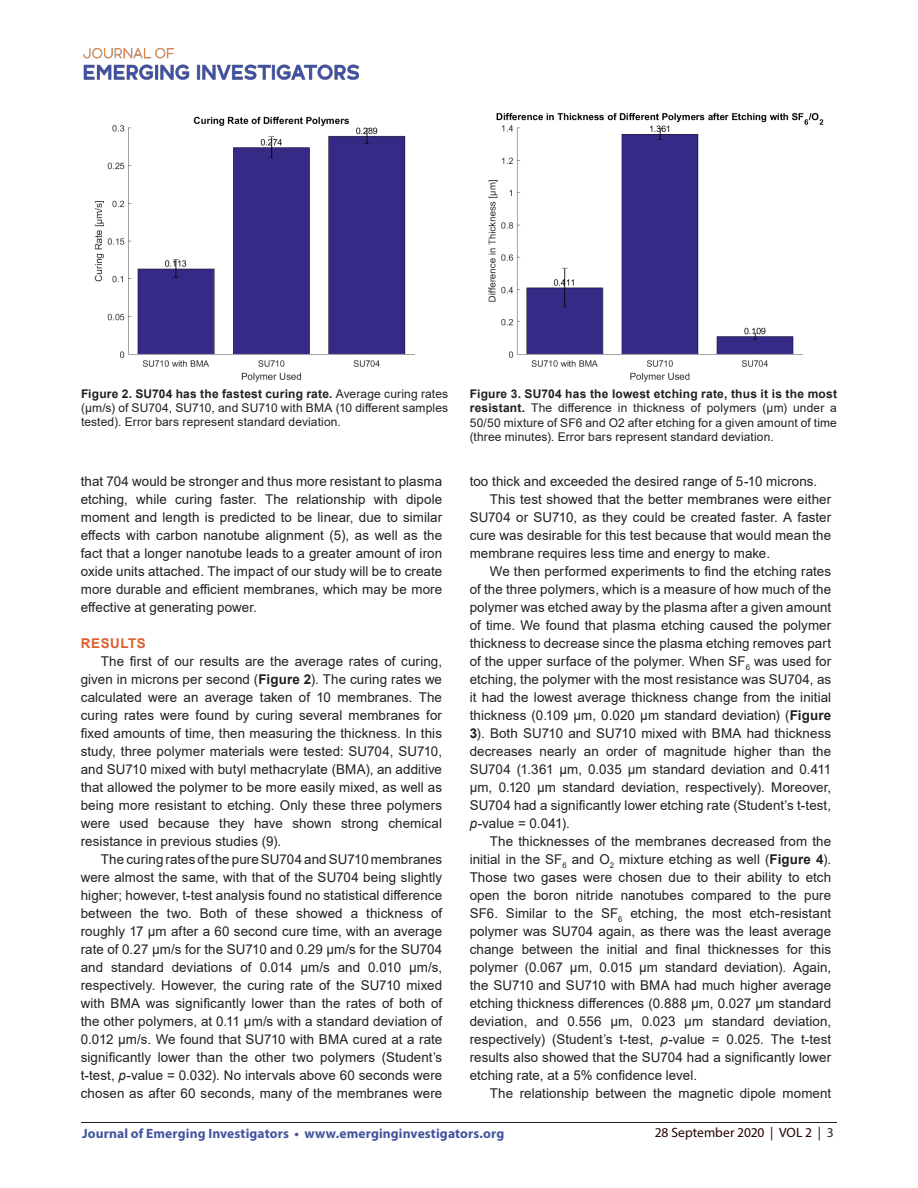
<style>
.page{position:relative;width:918px;height:1188px;background:#fff}
.page>*{position:absolute;margin:0;border:0;box-sizing:border-box;transform-origin:0 0}
.t1{font:13.5px/18px "Arial";letter-spacing:.005em;color:#231f20;text-align:justify}
.t2{font:700 13.5px "Myriad Pro";letter-spacing:.01em;color:#42549e}
.t3{font:13.5px "Myriad Pro";letter-spacing:.005em;color:#230000}
.t4{font:700 13.5px "Arial";letter-spacing:.04em;color:#dc5f2b}
.t5{font:12px/14.4px "Arial";letter-spacing:.01em;color:#231f20;text-align:justify}
.s1{font-weight:700}
.s2{font-style:italic}
.s3{color:#231f20}
</style>
<div class="page">
<hr style="left:81px;top:1122px;width:756px;height:1px;background:#231f20">
<img style="left:83px;top:48px;width:277px;height:32px">
<img style="left:94px;top:116px;width:321px;height:266px">
<img style="left:488px;top:112px;width:336px;height:270px">
<p class="t5" style="left:81px;top:386px;width:369px"><span class="s1">Figure 2. SU704 has the fastest curing rate.</span> Average curing rates (μm/s) of SU704, SU710, and SU710 with BMA (10 different samples tested). Error bars represent standard deviation.</p>
<p class="t5" style="left:470px;top:386px;width:369px"><span class="s1">Figure 3. SU704 has the lowest etching rate, thus it is the most resistant.</span> The difference in thickness of polymers (μm) under a 50/50 mixture of SF6 and O2 after etching for a given amount of time (three minutes). Error bars represent standard deviation.</p>
<p class="t1" style="left:81px;top:472px;width:363px">that 704 would be stronger and thus more resistant to plasma etching, while curing faster. The relationship with dipole moment and length is predicted to be linear, due to similar effects with carbon nanotube alignment (5), as well as the fact that a longer nanotube leads to a greater amount of iron oxide units attached. The impact of our study will be to create more durable and efficient membranes, which may be more effective at generating power.</p>
<p class="t4" style="left:81px;top:634px;width:66px">RESULTS</p>
<p class="t1" style="left:81px;top:652px;width:363px;text-indent:20px">The fi rst of our results are the average rates of curing, given in microns per second (<span class="s1">Figure 2</span>). The curing rates we calculated were an average taken of 10 membranes. The curing rates were found by curing several membranes for fixed amounts of time, then measuring the thickness. In this study, three polymer materials were tested: SU704, SU710, and SU710 mixed with butyl methacrylate (BMA), an additive that allowed the polymer to be more easily mixed, as well as being more resistant to etching. Only these three polymers were used because they have shown strong chemical resistance in previous studies (9).</p>
<p class="t1" style="left:81px;top:850px;width:363px;text-indent:20px">The curing rates of the pure SU704 and SU710 membranes were almost the same, with that of the SU704 being slightly higher; however, t-test analysis found no statistical difference between the two. Both of these showed a thickness of roughly 17 μm after a 60 second cure time, with an average rate of 0.27 μm/s for the SU710 and 0.29 μm/s for the SU704 and standard deviations of 0.014 μm/s and 0.010 μm/s, respectively. However, the curing rate of the SU710 mixed with BMA was significantly lower than the rates of both of the other polymers, at 0.11 μm/s with a standard deviation of 0.012 μm/s. We found that SU710 with BMA cured at a rate significantly lower than the other two polymers (Student’s t-test, <span class="s2">p</span>-value = 0.032). No intervals above 60 seconds were chosen as after 60 seconds, many of the membranes were</p>
<p class="t1" style="left:470px;top:472px;width:349px">too thick and exceeded the desired range of 5-10 microns.</p>
<p class="t1" style="left:470px;top:490px;width:363px;text-indent:20px">This test showed that the better membranes were either SU704 or SU710, as they could be created faster. A faster cure was desirable for this test because that would mean the membrane requires less time and energy to make.</p>
<p class="t1" style="left:470px;top:562px;width:363px;text-indent:20px">We then performed experiments to fi nd the etching rates of the three polymers, which is a measure of how much of the polymer was etched away by the plasma after a given amount of time. We found that plasma etching caused the polymer thickness to decrease since the plasma etching removes part of the upper surface of the polymer. When SF<sub>6</sub> was used for etching, the polymer with the most resistance was SU704, as it had the lowest average thickness change from the initial thickness (0.109 μm, 0.020 μm standard deviation) (<span class="s1">Figure 3</span>). Both SU710 and SU710 mixed with BMA had thickness decreases nearly an order of magnitude higher than the SU704 (1.361 μm, 0.035 μm standard deviation and 0.411 μm, 0.120 μm standard deviation, respectively). Moreover, SU704 had a signifi cantly lower etching rate (Student’s t-test, <span class="s2">p</span>-value = 0.041).</p>
<p class="t1" style="left:470px;top:832px;width:363px;text-indent:20px">The thicknesses of the membranes decreased from the initial in the SF<sub>6</sub> and O<sub>2</sub> mixture etching as well (<span class="s1">Figure 4</span>).<br>Those two gases were chosen due to their ability to etch open the boron nitride nanotubes compared to the pure SF6. Similar to the SF<sub>6</sub> etching, the most etch-resistant polymer was SU704 again, as there was the least average change between the initial and final thicknesses for this polymer (0.067 μm, 0.015 μm standard deviation). Again, the SU710 and SU710 with BMA had much higher average etching thickness differences (0.888 μm, 0.027 μm standard deviation, and 0.556 μm, 0.023 μm standard deviation, respectively) (Student’s t-test, <span class="s2">p</span>-value = 0.025. The t-test results also showed that the SU704 had a significantly lower etching rate, at a 5% confidence level.</p>
<p class="t1" style="left:490px;top:1084px;width:343px">The relationship between the magnetic dipole moment</p>
<p class="t2" style="left:82px;top:1125px;width:424px">Journal of Emerging Investigators • www.emerginginvestigators.org</p>
<p class="t3" style="left:655px;top:1125px;width:180px">28 September 2020 | VOL 2 | <span class="s3">3</span></p>
</div>
